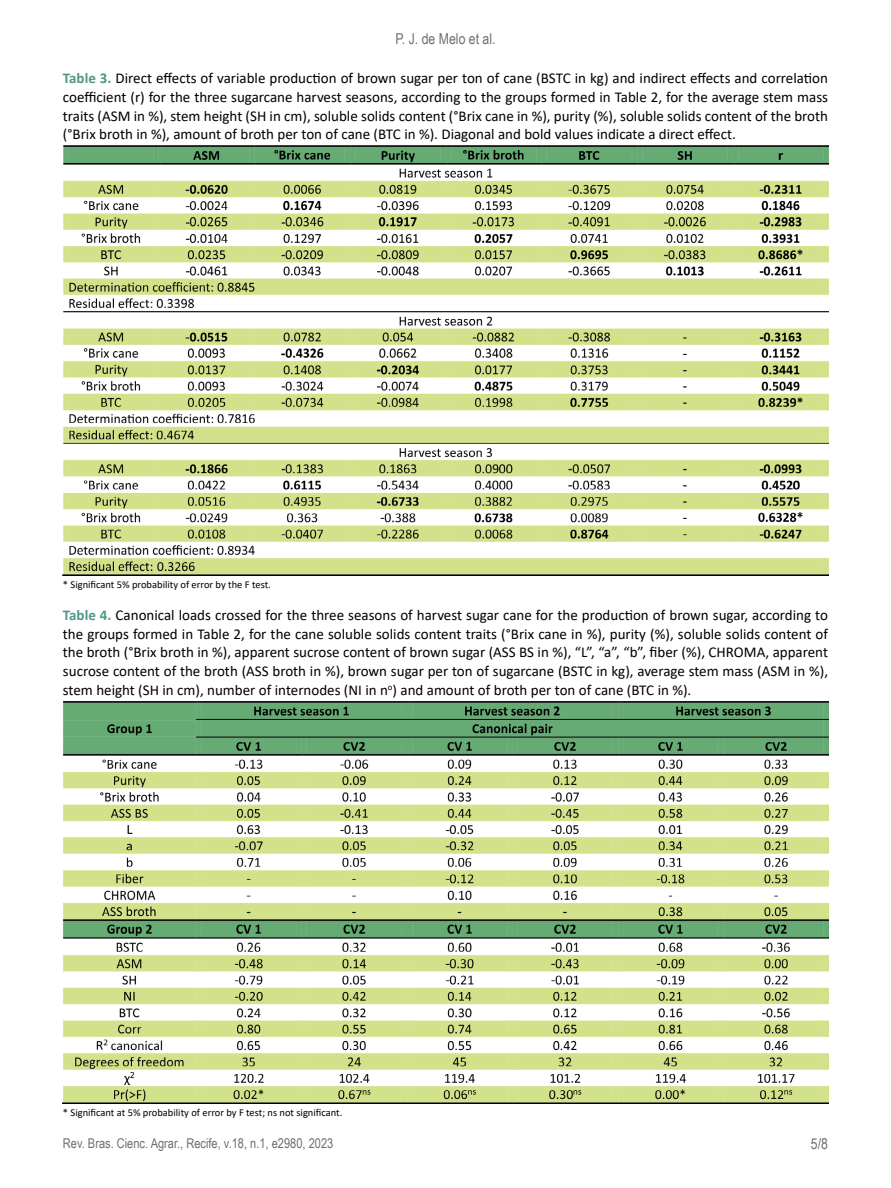
<style>
.page{position:relative;width:891px;height:1188px;background:#fff}
.page>*{position:absolute;margin:0;border:0;box-sizing:border-box;transform-origin:0 0}
.t1{font:15px/18.8px "Calibri";color:#000;text-align:justify}
.t2{font:15px "Arial Narrow";color:#706f6f}
.t3{font:13.5px "Arial Narrow";color:#706f6f}
.t4{font:10.5px "Calibri";color:#000}
.s1{font-weight:700;color:#549788}
</style>
<div class="page">
<img style="left:63px;top:146px;width:765px;height:430px">
<img style="left:63px;top:701px;width:765px;height:403px">
<p class="t2" style="left:395px;top:28px;width:102px">P. J. de Melo et al.</p>
<p class="t1" style="left:63px;top:69px;width:767px"><span class="s1">Table 3.</span> Direct effects of variable production of brown sugar per ton of cane (BSTC in kg) and indirect effects and correlation coefficient (r) for the three sugarcane harvest seasons, according to the groups formed in Table 2, for the average stem mass traits (ASM in %), stem height (SH in cm), soluble solids content (°Brix cane in %), purity (%), soluble solids content of the broth (°Brix broth in %), amount of broth per ton of cane (BTC in %). Diagonal and bold values indicate a direct effect.</p>
<p class="t4" style="left:63px;top:577px;width:209px">* Significant 5% probability of error by the F test.</p>
<p class="t1" style="left:63px;top:605px;width:767px"><span class="s1">Table 4.</span> Canonical loads crossed for the three seasons of harvest sugar cane for the production of brown sugar, according to the groups formed in Table 2, for the cane soluble solids content traits (°Brix cane in %), purity (%), soluble solids content of the broth (°Brix broth in %), apparent sucrose content of brown sugar (ASS BS in %), “L”, “a”, “b”, fiber (%), CHROMA, apparent sucrose content of the broth (ASS broth in %), brown sugar per ton of sugarcane (BSTC in kg), average stem mass (ASM in %), stem height (SH in cm), number of internodes (NI in n<sup>o</sup>) and amount of broth per ton of cane (BTC in %).</p>
<p class="t4" style="left:63px;top:1105px;width:281px">* Significant at 5% probability of error by F test; ns not significant.</p>
<p class="t3" style="left:63px;top:1134px;width:272px">Rev. Bras. Cienc. Agrar., Recife, v.18, n.1, e2980, 2023</p>
<p class="t2" style="left:811px;top:1133px;width:19px">5/8</p>
</div>
